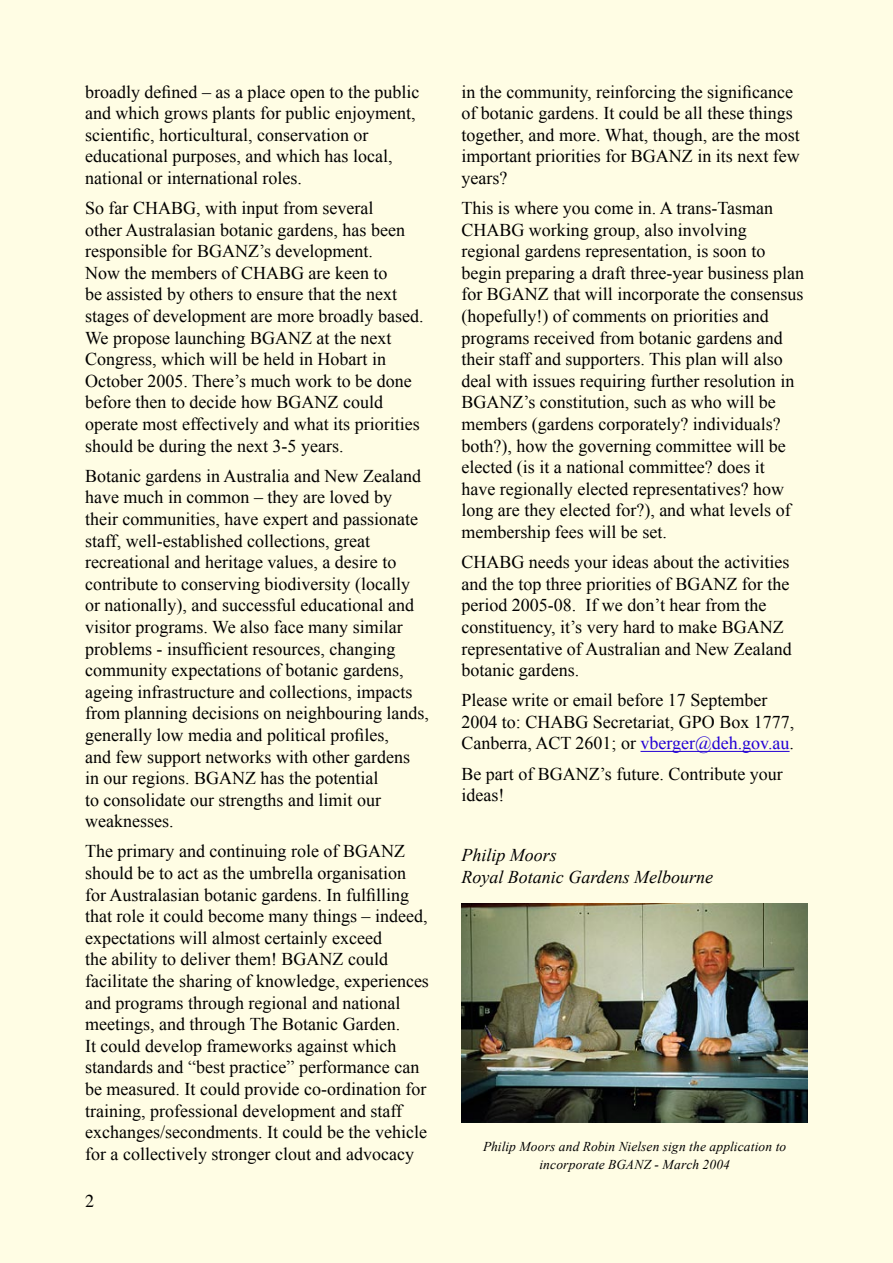
<style>
.page{position:relative;width:893px;height:1263px;background:#fffde4}
.page>*{position:absolute;margin:0;border:0;box-sizing:border-box;transform-origin:0 0}
.Body_text{font:18px/21.6px "Times New Roman";color:#000}
.body_text_no_para_space{font:italic 18px "Times New Roman";color:#000}
.t1{font:18px "Times";color:#000}
.t2{font:italic 13.5px/18px "Times New Roman";letter-spacing:.01em;color:#000;text-align:center}
.s1{color:#2200d5}
</style>
<div class="page">
<hr style="left:640px;top:751px;width:150px;height:1px;background:#2200d5">
<img style="left:461px;top:904px;width:347px;height:219px">
<p class="Body_text" style="left:85px;top:80px;width:336px">broadly defined – as a place open to the public and which grows plants for public enjoyment, scientific, horticultural, conservation or educational purposes, and which has local, national or international roles.</p>
<p class="Body_text" style="left:85px;top:197px;width:340px">So far CHABG, with input from several<br>other Australasian botanic gardens, has been responsible for BGANZ’s development.<br>Now the members of CHABG are keen to<br>be assisted by others to ensure that the next stages of development are more broadly based.<br>We propose launching BGANZ at the next Congress, which will be held in Hobart in October 2005. There’s much work to be done before then to decide how BGANZ could operate most effectively and what its priorities should be during the next 3-5 years.</p>
<p class="Body_text" style="left:85px;top:465px;width:345px">Botanic gardens in Australia and New Zealand have much in common – they are loved by their communities, have expert and passionate staff, well-established collections, great recreational and heritage values, a desire to contribute to conserving biodiversity (locally or nationally), and successful educational and visitor programs. We also face many similar problems - insufficient resources, changing community expectations of botanic gardens, ageing infrastructure and collections, impacts from planning decisions on neighbouring lands, generally low media and political profiles,<br>and few support networks with other gardens<br>in our regions. BGANZ has the potential<br>to consolidate our strengths and limit our weaknesses.</p>
<p class="Body_text" style="left:85px;top:840px;width:345px">The primary and continuing role of BGANZ should be to act as the umbrella organisation for Australasian botanic gardens. In fulfilling that role it could become many things – indeed, expectations will almost certainly exceed<br>the ability to deliver them! BGANZ could facilitate the sharing of knowledge, experiences and programs through regional and national meetings, and through The Botanic Garden.<br>It could develop frameworks against which standards and “best practice” performance can be measured. It could provide co-ordination for training, professional development and staff exchanges/secondments. It could be the vehicle for a collectively stronger clout and advocacy</p>
<p class="t1" style="left:85px;top:1189px;width:10px">2</p>
<p class="Body_text" style="left:461px;top:80px;width:340px">in the community, reinforcing the significance of botanic gardens. It could be all these things together, and more. What, though, are the most important priorities for BGANZ in its next few years?</p>
<p class="Body_text" style="left:461px;top:197px;width:344px">This is where you come in. A trans-Tasman CHABG working group, also involving regional gardens representation, is soon to begin preparing a draft three-year business plan for BGANZ that will incorporate the consensus (hopefully!) of comments on priorities and programs received from botanic gardens and their staff and supporters. This plan will also deal with issues requiring further resolution in BGANZ’s constitution, such as who will be members (gardens corporately? individuals? both?), how the governing committee will be elected (is it a national committee? does it<br>have regionally elected representatives? how long are they elected for?), and what levels of membership fees will be set.</p>
<p class="Body_text" style="left:461px;top:551px;width:332px">CHABG needs your ideas about the activities and the top three priorities of BGANZ for the period 2005-08. If we don’t hear from the constituency, it’s very hard to make BGANZ representative of Australian and New Zealand botanic gardens.</p>
<p class="Body_text" style="left:461px;top:689px;width:334px">Please write or email before 17 September<br>2004 to: CHABG Secretariat, GPO Box 1777,<br>Canberra, ACT 2601; or <span class="s1">vberger@deh.gov.au</span>.</p>
<p class="Body_text" style="left:461px;top:762px;width:323px">Be part of BGANZ’s future. Contribute your ideas!</p>
<p class="body_text_no_para_space" style="left:461px;top:845px;width:97px">Philip Moors</p>
<p class="body_text_no_para_space" style="left:461px;top:866px;width:253px">Royal Botanic Gardens Melbourne</p>
<p class="t2" style="left:483px;top:1137px;width:305px">Philip Moors and Robin Nielsen sign the application to incorporate BGANZ - March 2004</p>
</div>
